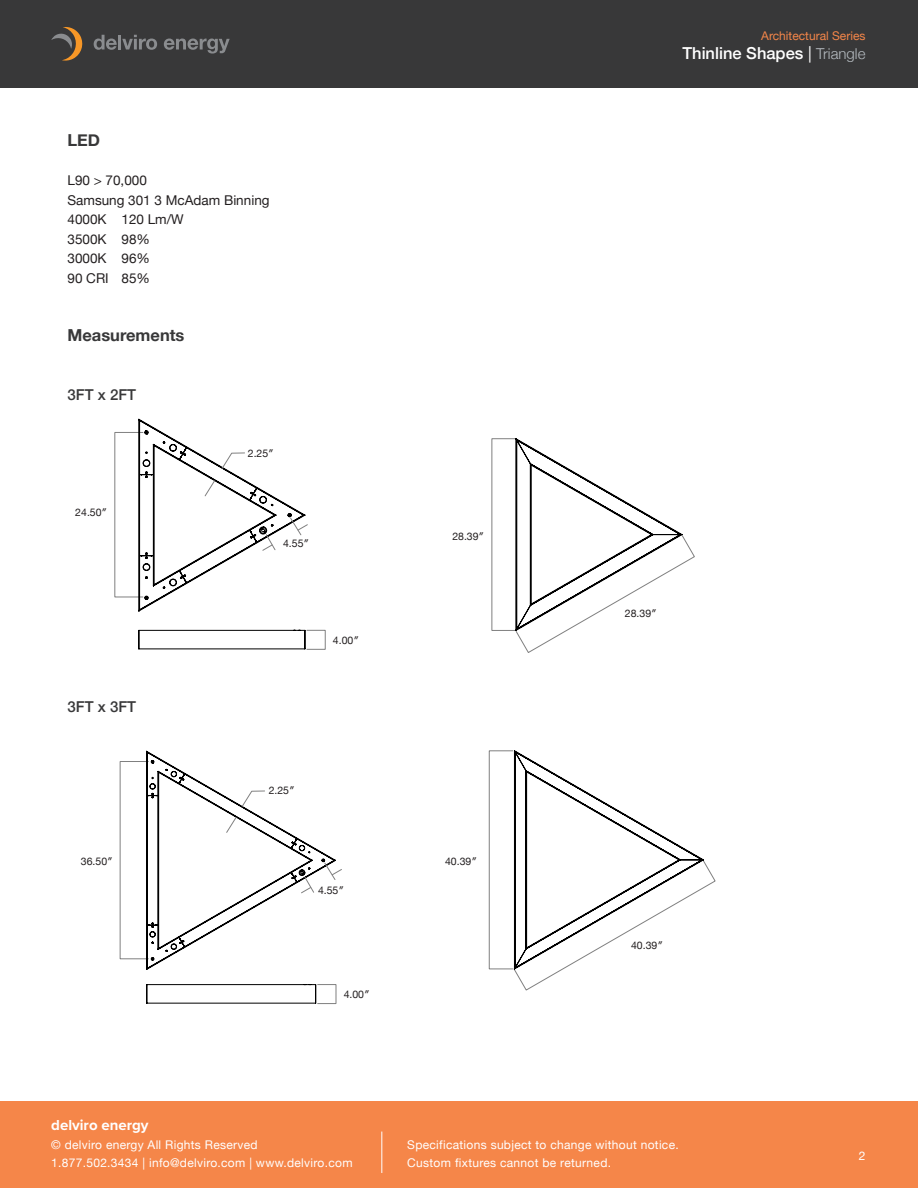
<style>
.page{position:relative;width:918px;height:1188px;background:#fff}
.page>*{position:absolute;margin:0;border:0;box-sizing:border-box;transform-origin:0 0}
.t1{font:500 16.5px "Helvetica Neue";color:#fff}
.t2{font:700 16.5px "Helvetica Neue";color:#383839}
.t3{font:500 15px "Helvetica Neue";color:#383839}
.t4{font:700 15px "Proxima Nova";color:#fff}
.t5{font:13.5px "Helvetica Neue";color:#231f20}
.t6{font:12px/18px "Helvetica Neue";letter-spacing:.025em;color:#fff}
.t7{font:12px "Helvetica Neue";color:#f58649}
.t8{font:10.5px "Helvetica Neue";color:#231f20}
.s1{font-weight:400}
.s2{font-weight:300;font-size:15px;color:#b5bbc0}
</style>
<div class="page">
<div style="left:0;top:1102px;width:918px;height:86px;background:#f58649"></div>
<div style="left:0;top:0;width:918px;height:88px;background:#383839"></div>
<hr style="left:382px;top:1132px;width:1px;height:41px;background:#fff">
<svg style="left:51px;top:27px;width:32px;height:34px"></svg>
<svg style="left:94px;top:35px;width:63px;height:15px"></svg>
<svg style="left:164px;top:39px;width:66px;height:15px"></svg>
<div style="left:120px;top:761px;width:29px;height:198px;border:1px solid #808080"></div>
<div style="left:489px;top:751px;width:24px;height:218px;border:1px solid #808080"></div>
<hr style="left:139px;top:630px;width:166px;height:1px;background:#000">
<hr style="left:139px;top:649px;width:166px;height:1px;background:#000">
<svg style="left:139px;top:631px;width:1px;height:18px"></svg>
<svg style="left:294px;top:630px;width:12px;height:19px"></svg>
<hr style="left:147px;top:984px;width:169px;height:1px;background:#000">
<hr style="left:147px;top:1003px;width:169px;height:1px;background:#000">
<svg style="left:147px;top:985px;width:1px;height:18px"></svg>
<svg style="left:304px;top:984px;width:12px;height:19px"></svg>
<div style="left:307px;top:630px;width:18px;height:20px;border:1px solid #808080"></div>
<div style="left:317px;top:984px;width:19px;height:20px;border:1px solid #808080"></div>
<svg style="left:515px;top:438px;width:180px;height:215px"></svg>
<svg style="left:513px;top:750px;width:203px;height:241px"></svg>
<svg style="left:138px;top:419px;width:170px;height:193px"></svg>
<svg style="left:146px;top:751px;width:196px;height:219px"></svg>
<p class="t2" style="left:68px;top:127px;width:34px">LED</p>
<p class="t5" style="left:68px;top:170px;width:81px">L90 &gt; 70,000</p>
<p class="t5" style="left:68px;top:190px;width:204px">Samsung 301 3 McAdam Binning</p>
<p class="t5" style="left:68px;top:209px;width:118px">4000K 120 Lm/W</p>
<p class="t5" style="left:68px;top:229px;width:84px">3500K 98%</p>
<p class="t5" style="left:68px;top:248px;width:84px">3000K 96%</p>
<p class="t5" style="left:68px;top:268px;width:84px">90 CRI 85%</p>
<p class="t2" style="left:68px;top:322px;width:119px">Measurements</p>
<p class="t3" style="left:68px;top:382px;width:70px">3FT x 2FT</p>
<p class="t8" style="left:248px;top:446px;width:27px">2.25″</p>
<p class="t8" style="left:75px;top:504px;width:33px">24.50″</p>
<p class="t8" style="left:283px;top:536px;width:27px">4.55″</p>
<p class="t3" style="left:68px;top:694px;width:70px">3FT x 3FT</p>
<p class="t8" style="left:81px;top:854px;width:33px">36.50″</p>
<p class="t8" style="left:333px;top:633px;width:27px">4.00″</p>
<p class="t8" style="left:269px;top:783px;width:27px">2.25″</p>
<p class="t8" style="left:318px;top:882px;width:27px">4.55″</p>
<p class="t8" style="left:344px;top:987px;width:27px">4.00″</p>
<p class="t8" style="left:452px;top:529px;width:33px">28.39″</p>
<p class="t8" style="left:445px;top:854px;width:33px">40.39″</p>
<p class="t7" style="left:761px;top:27px;width:106px">Architectural Series</p>
<h1 class="t1" style="left:682px;top:40px;width:185px">Thinline Shapes <span class="s1">|</span> <span class="s2">Triangle</span></h1>
<p class="t8" style="left:625px;top:605px;width:33px">28.39″</p>
<p class="t8" style="left:631px;top:938px;width:33px">40.39″</p>
<p class="t4" style="left:51px;top:1114px;width:99px">delviro energy</p>
<p class="t6" style="left:51px;top:1136px;width:303px">© delviro energy All Rights Reserved<br>1.877.502.3434 | info@delviro.com | www.delviro.com</p>
<p class="t6" style="left:407px;top:1136px;width:273px">Specifications subject to change without notice.<br>Custom fixtures cannot be returned.</p>
<p class="t6" style="left:859px;top:1147px;width:8px">2</p>
</div>
